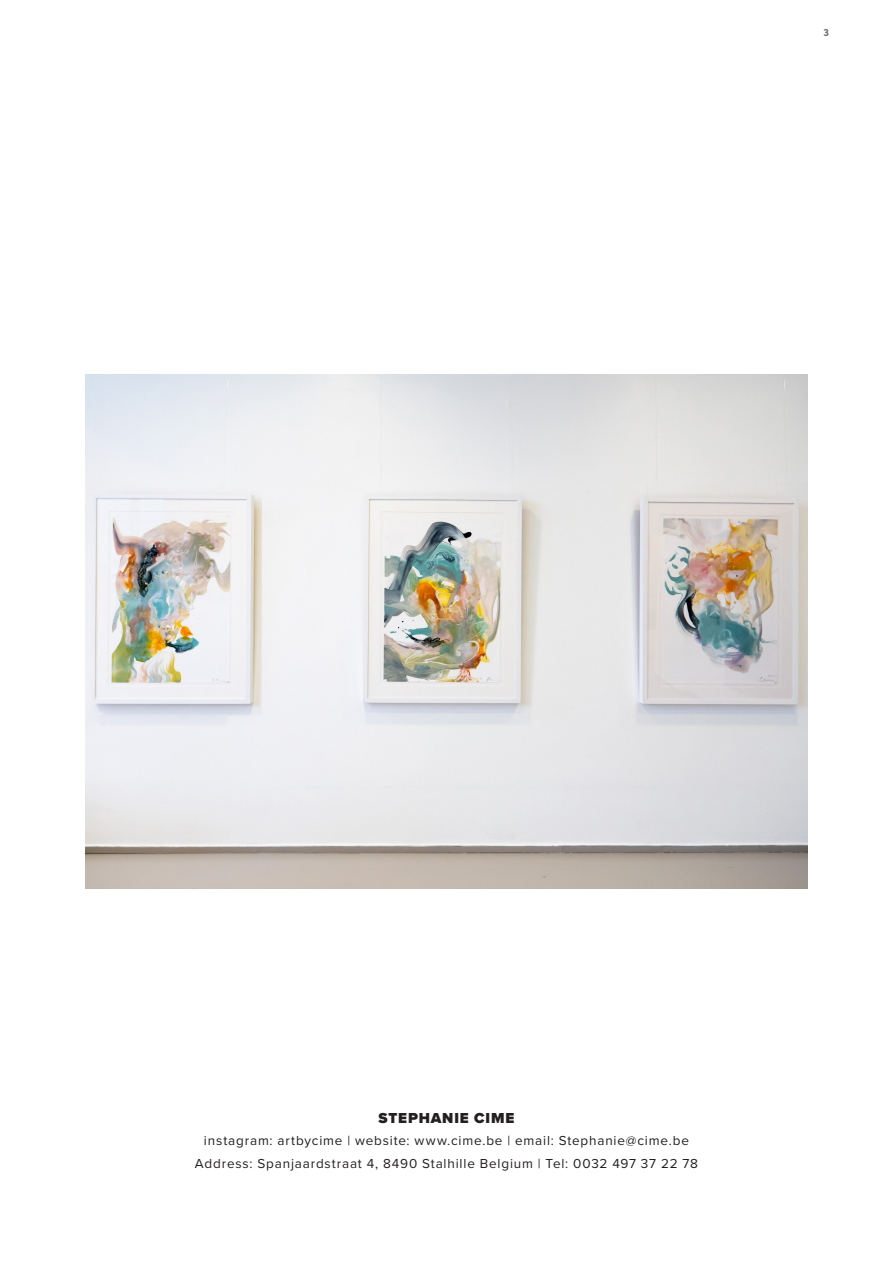
<style>
.page{position:relative;width:893px;height:1263px;background:#fff}
.page>*{position:absolute;margin:0;border:0;box-sizing:border-box;transform-origin:0 0}
.Alineastijl_3{font:900 15px "Proxima Nova";letter-spacing:.055em;color:#231f20}
.captions{font:13.5px "Proxima Nova";letter-spacing:.06em;color:#231f20}
.t1{font:700 10.5px "Soleil";color:#6c6d70}
</style>
<div class="page">
<img style="left:85px;top:374px;width:723px;height:514px">
<p class="t1" style="left:824px;top:24px;width:7px">3</p>
<p class="Alineastijl_3" style="left:379px;top:1106px;width:137px">STEPHANIE CIME</p>
<p class="captions" style="left:204px;top:1131px;width:487px">instagram: artbycime | website: www.cime.be | email: Stephanie@cime.be</p>
<p class="captions" style="left:195px;top:1153px;width:504px">Address: Spanjaardstraat 4, 8490 Stalhille Belgium | Tel: 0032 497 37 22 78</p>
</div>
